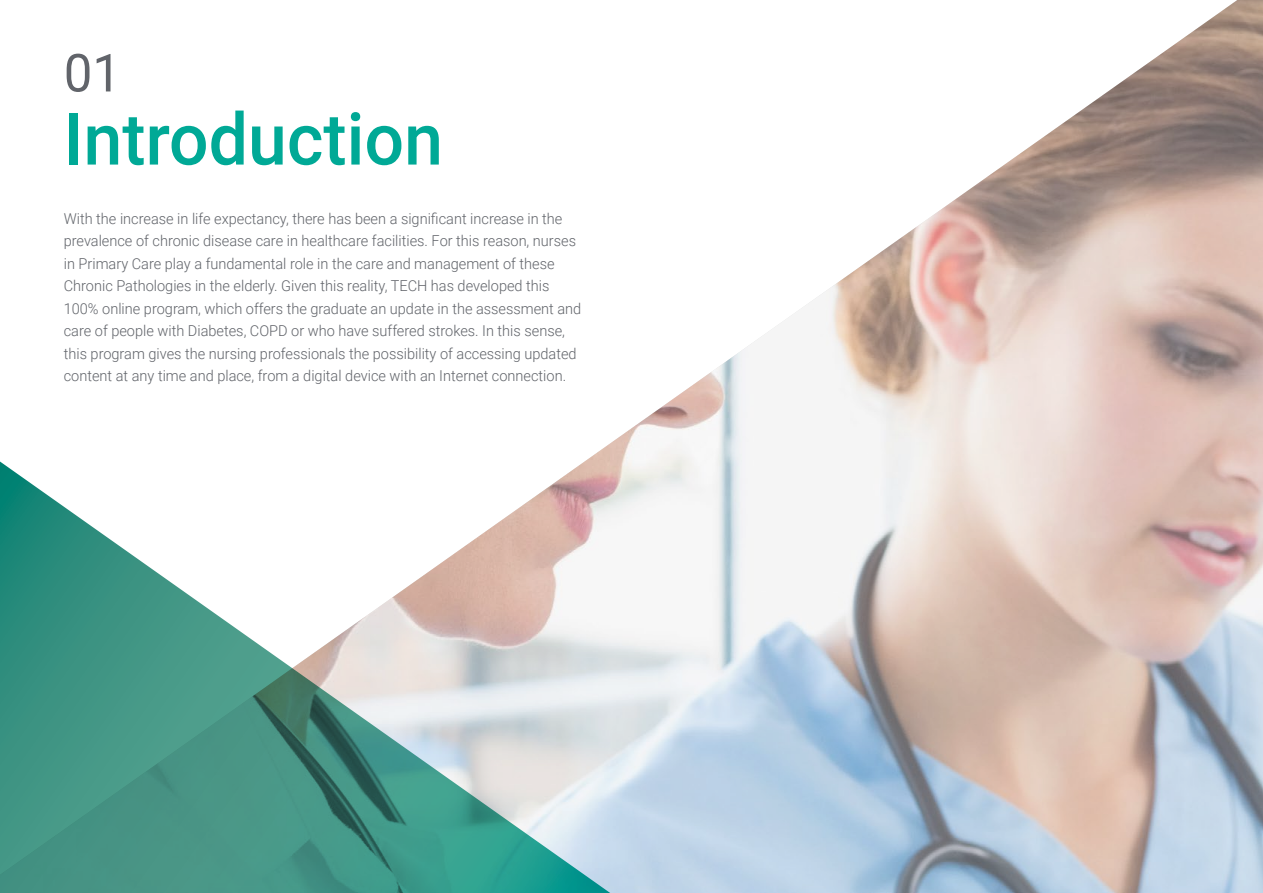
<style>
.page{position:relative;width:1263px;height:893px;background:#fff}
.page>*{position:absolute;margin:0;border:0;box-sizing:border-box;transform-origin:0 0}
.t1{font:500 72px "Roboto";color:#00a996}
.t2{font:52.5px "Roboto";color:#61646a}
.t3{font:300 15px/22.5px "Roboto";color:#61646a}
</style>
<div class="page">
<img style="left:607px;top:0;width:656px;height:893px">
<svg style="left:0;top:446px;width:640px;height:447px"></svg>
<h2 class="t2" style="left:64px;top:36px;width:59px">01</h2>
<h1 class="t1" style="left:64px;top:89px;width:381px">Introduction</h1>
<p class="t3" style="left:64px;top:207px;width:519px">With the increase in life expectancy, there has been a significant increase in the prevalence of chronic disease care in healthcare facilities. For this reason, nurses in Primary Care play a fundamental role in the care and management of these Chronic Pathologies in the elderly. Given this reality, TECH has developed this 100% online program, which offers the graduate an update in the assessment and care of people with Diabetes, COPD or who have suffered strokes. In this sense, this program gives the nursing professionals the possibility of accessing updated content at any time and place, from a digital device with an Internet connection.</p>
</div>
